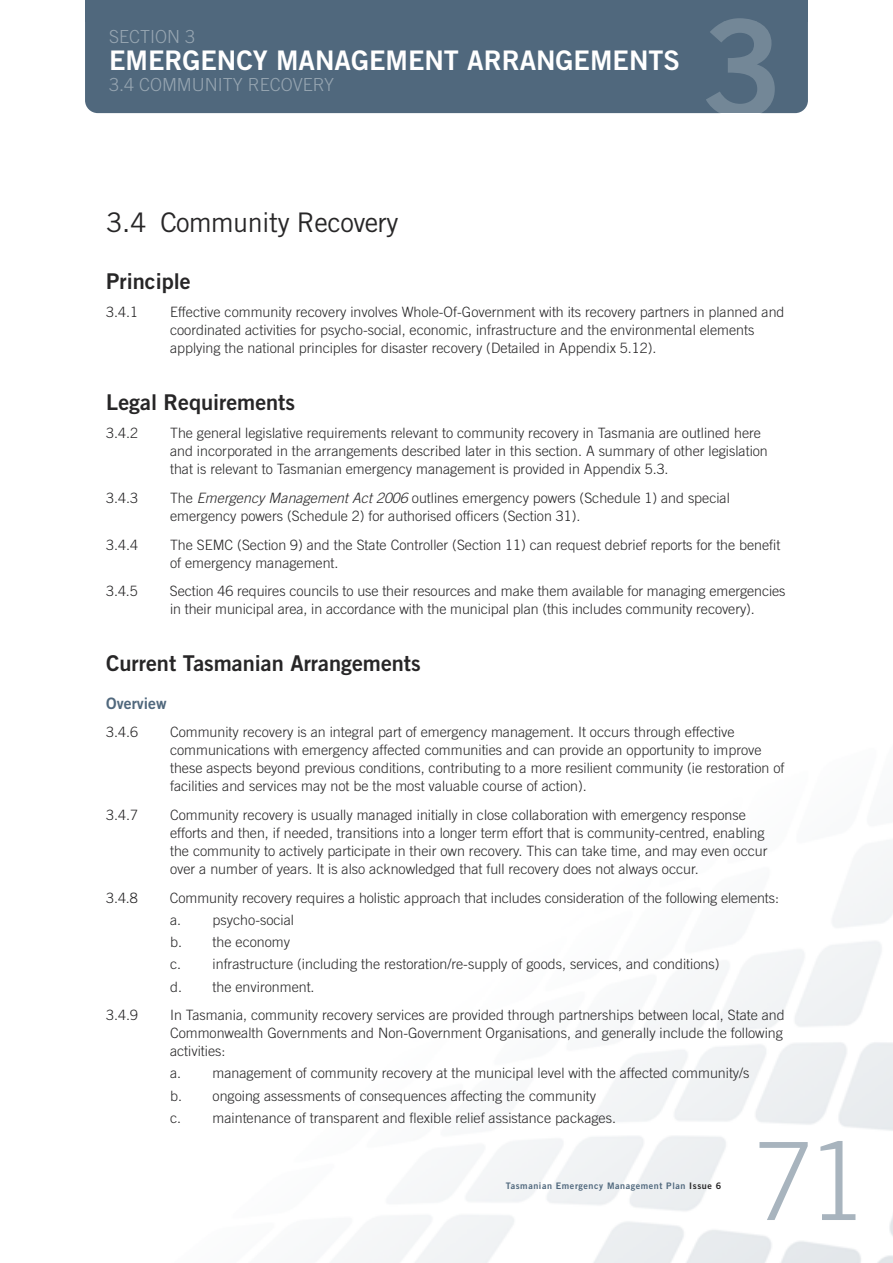
<style>
.page{position:relative;width:893px;height:1263px;background:#fff}
.page>*{position:absolute;margin:0;border:0;box-sizing:border-box;transform-origin:0 0}
.t1{font:300 108px "Trade Gothic";color:#a8b4be}
.t2{font:27px "Trade Gothic Bold Two";color:#fff}
.t3{font:27px "Trade Gothic";letter-spacing:-.02em;color:#272627}
.t4{font:21.75px "Trade Gothic Bold Two";color:#272627}
.t5{font:300 18px "Trade Gothic";color:#96a5b1}
.t6{font:15.75px "Trade Gothic Bold Two";color:#50687d}
.t7{font:300 14.25px/18px "Trade Gothic";color:#272627}
.t8{font:9px "Trade Gothic Bold Two";letter-spacing:.06em;color:#50687d}
.s1{font-style:italic}
.s2{color:#272627}
</style>
<div class="page">
<div style="left:85px;top:0;width:723px;height:113px;background:#50687d;border-radius:13px"></div>
<div style="left:85px;top:0;width:723px;height:21px;background:#50687d"></div>
<svg style="left:706px;top:21px;width:69px;height:92px"></svg>
<hr style="left:706px;top:18px;width:69px;height:3px;background:#738797">
<p class="t5" style="left:109px;top:30px;width:87px">SECTION 3</p>
<p class="t2" style="left:109px;top:50px;width:572px">EMERGENCY MANAGEMENT ARRANGEMENTS</p>
<p class="t5" style="left:109px;top:78px;width:227px">3.4 COMMUNITY RECOVERY</p>
<p class="t3" style="left:106px;top:213px;width:294px">3.4 Community Recovery</p>
<p class="t4" style="left:106px;top:273px;width:86px">Principle</p>
<p class="t7" style="left:106px;top:304px;width:33px">3.4.1</p>
<p class="t7" style="left:170px;top:304px;width:616px">Effective community recovery involves Whole-Of-Government with its recovery partners in planned and coordinated activities for psycho-social, economic, infrastructure and the environmental elements applying the national principles for disaster recovery (Detailed in Appendix 5.12).</p>
<p class="t4" style="left:106px;top:394px;width:190px">Legal Requirements</p>
<p class="t7" style="left:106px;top:426px;width:33px">3.4.2</p>
<p class="t7" style="left:170px;top:426px;width:599px">The general legislative requirements relevant to community recovery in Tasmania are outlined here and incorporated in the arrangements described later in this section. A summary of other legislation that is relevant to Tasmanian emergency management is provided in Appendix 5.3.</p>
<p class="t7" style="left:106px;top:490px;width:33px">3.4.3</p>
<p class="t7" style="left:170px;top:490px;width:561px">The <span class="s1">Emergency Management Act 2006</span>outlines emergency powers (Schedule 1) and special emergency powers (Schedule 2) for authorised officers (Section 31).</p>
<p class="t7" style="left:106px;top:537px;width:33px">3.4.4</p>
<p class="t7" style="left:170px;top:537px;width:612px">The SEMC (Section 9) and the State Controller (Section 11) can request debrief reports for the benefit of emergency management.</p>
<p class="t7" style="left:106px;top:583px;width:33px">3.4.5</p>
<p class="t7" style="left:170px;top:583px;width:617px">Section 46 requires councils to use their resources and make them available for managing emergencies in their municipal area, in accordance with the municipal plan (this includes community recovery).</p>
<p class="t4" style="left:106px;top:655px;width:316px">Current Tasmanian Arrangements</p>
<p class="t6" style="left:106px;top:697px;width:62px">Overview</p>
<p class="t7" style="left:106px;top:724px;width:33px">3.4.6</p>
<p class="t7" style="left:170px;top:724px;width:616px">Community recovery is an integral part of emergency management. It occurs through effective communications with emergency affected communities and can provide an opportunity to improve these aspects beyond previous conditions, contributing to a more resilient community (ie restoration of facilities and services may not be the most valuable course of action).</p>
<p class="t7" style="left:106px;top:807px;width:33px">3.4.7</p>
<p class="t7" style="left:170px;top:807px;width:599px">Community recovery is usually managed initially in close collaboration with emergency response efforts and then, if needed, transitions into a longer term effort that is community-centred, enabling the community to actively participate in their own recovery. This can take time, and may even occur over a number of years. It is also acknowledged that full recovery does not always occur.</p>
<p class="t7" style="left:106px;top:890px;width:33px">3.4.8</p>
<p class="t7" style="left:170px;top:888px;width:611px;line-height:22.2px">Community recovery requires a holistic approach that includes consideration of the following elements: a. psycho-social<br>b. the economy<br>c. infrastructure (including the restoration/re-supply of goods, services, and conditions)<br>d. the environment.</p>
<p class="t7" style="left:106px;top:1007px;width:33px">3.4.9</p>
<p class="t7" style="left:170px;top:1007px;width:616px">In Tasmania, community recovery services are provided through partnerships between local, State and<br>Commonwealth Governments and Non-Government Organisations, and generally include the following activities:</p>
<p class="t7" style="left:170px;top:1063px;width:581px;line-height:22.2px">a. management of community recovery at the municipal level with the affected community/s b. ongoing assessments of consequences affecting the community<br>c. maintenance of transparent and flexible relief assistance packages.</p>
<p class="t8" style="left:506px;top:1182px;width:217px">Tasmanian Emergency Management Plan <span class="s2">Issue 6</span></p>
<p class="t1" style="left:754px;top:1142px;width:115px">71</p>
</div>
